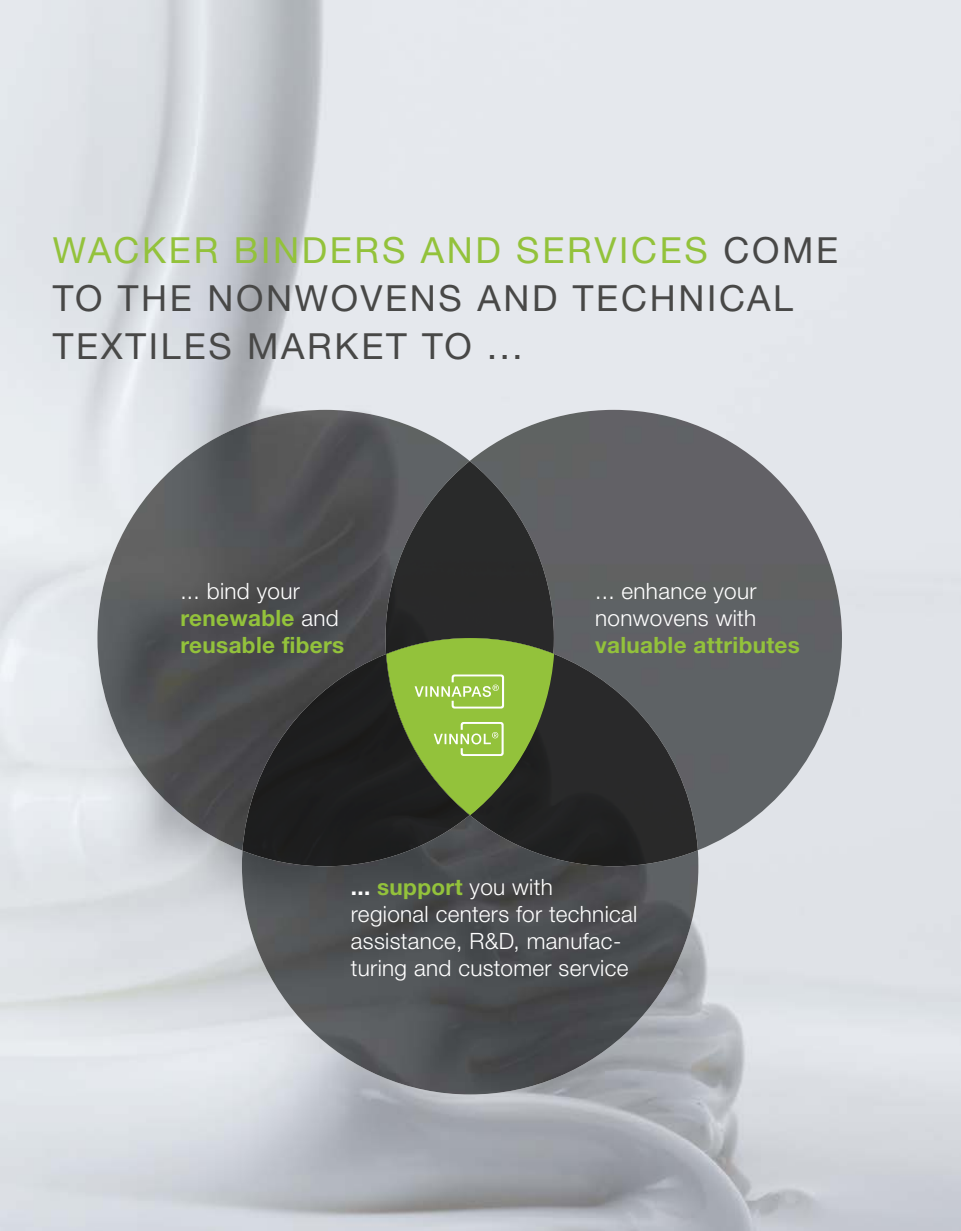
<style>
.page{position:relative;width:961px;height:1231px;background:#fff}
.page>*{position:absolute;margin:0;border:0;box-sizing:border-box;transform-origin:0 0}
.t1{font:36px/48px "Helvetica Panfor Wacker";letter-spacing:.075em;color:#484847}
.t2{font:300 22.5px/27px "Helvetica Panfor Wacker";letter-spacing:.015em;color:#fff}
.t3{font:700 22.5px/27px "Helvetica Panfor Wacker";letter-spacing:.015em;color:#93c23b}
.s1{color:#93c23b}
.s2{font-weight:300;color:#fff}
.s3{font-weight:700}
.s4{font-weight:700;color:#93c23b}
</style>
<div class="page">
<img style="left:242px;top:866px;width:456px;height:228px">
<img style="left:97px;top:410px;width:745px;height:440px">
<img style="left:242px;top:653px;width:456px;height:213px">
<img style="left:385px;top:461px;width:169px;height:193px">
<svg style="left:386px;top:638px;width:168px;height:177px;background:#708e39"></svg>
<h1 class="t1" style="left:53px;top:226px;width:787px"><span class="s1">WACKER BINDERS AND SERVICES</span> COME<br>TO THE NONWOVENS AND TECHNICAL<br>TEXTILES MARKET TO ...</h1>
<p class="t3" style="left:180px;top:577px;width:165px"><span class="s2">... bind your </span>renewable <span class="s2">and </span>reusable fibers</p>
<p class="t2" style="left:595px;top:577px;width:163px">... enhance your nonwovens with</p>
<p class="t3" style="left:595px;top:631px;width:206px">valuable attributes</p>
<p class="t2" style="left:351px;top:873px;width:288px"><span class="s3">...</span> <span class="s4">support</span> you with<br>regional centers for technical assistance, R&amp;D, manufac&shy;turing and customer service</p>
</div>
